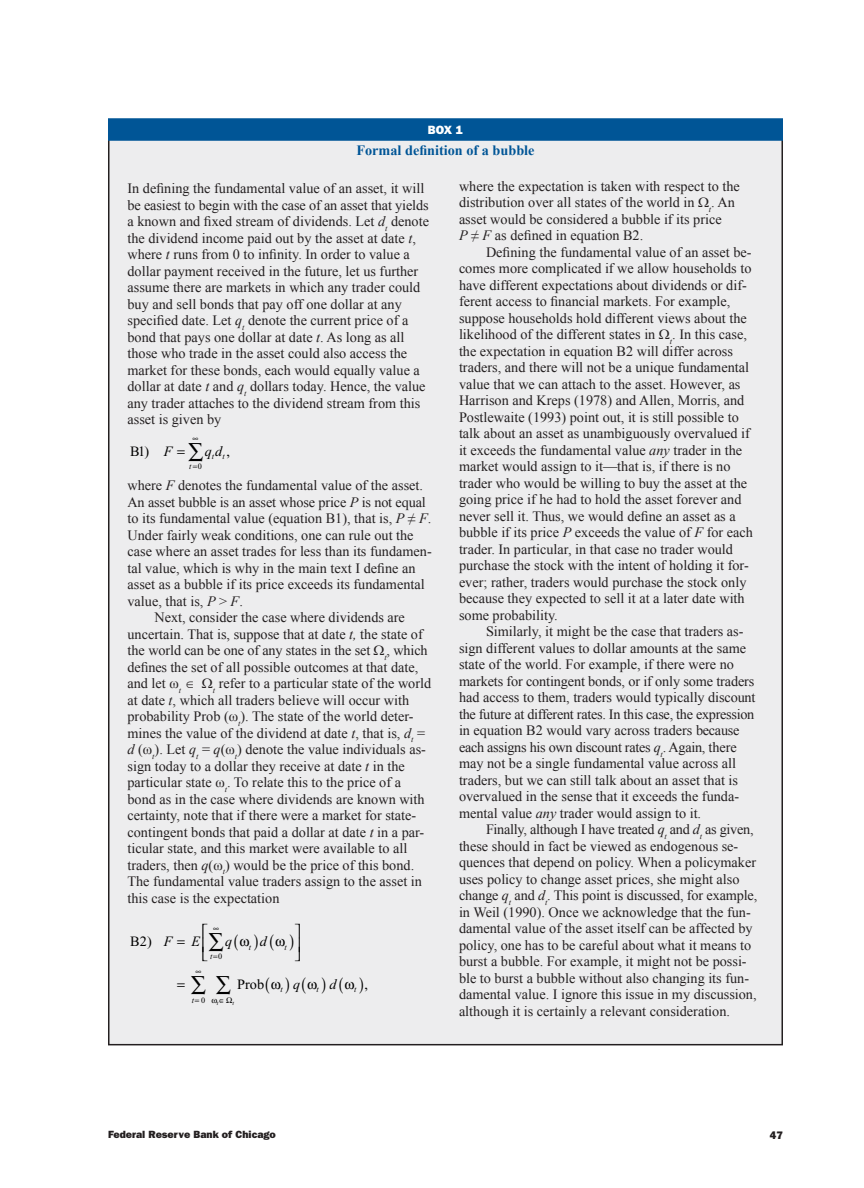
<style>
.page{position:relative;width:864px;height:1188px;background:#fff}
.page>*{position:absolute;margin:0;border:0;box-sizing:border-box;transform-origin:0 0}
.t1{font:21.3px/42.6px "Symbol";color:#000;text-align:center}
.t2{font:14.25px/16.5px "Times New Roman";color:#231f20}
.t3{font:700 14.25px "Times New Roman";color:#005596}
.t4{font:14.25px "Times New Roman";color:#000}
.t5{font:italic 14.25px "Times New Roman";color:#000}
.t6{font:800 12px "Franklin Gothic";color:#fff}
.t7{font:800 10.95px "Franklin Gothic";color:#231f20}
.t8{font:800 10.5px "Franklin Gothic";color:#231f20}
.t9{font:italic 8.25px "Times New Roman";color:#000}
.t10{font:8.25px "Times New Roman";color:#000}
.t11{font:italic 6px "Times New Roman";color:#000}
.s1{font-style:italic}
.s2{font-style:normal}
</style>
<div class="page">
<div style="left:109px;top:122px;width:673px;height:923px;background:#ededee"></div>
<div style="left:109px;top:119px;width:673px;height:21px;background:#005596"></div>
<div style="left:108px;top:118px;width:675px;height:23px;border:2px solid #005596"></div>
<p class="t6" style="left:428px;top:123px;width:37px">BOX 1</p>
<p class="t3" style="left:356px;top:140px;width:180px">Formal definition of a bubble</p>
<p class="t2" style="left:128px;top:180px;width:303px">In defining the fundamental value of an asset, it will be easiest to begin with the case of an asset that yields a known and fixed stream of dividends. Let <span class="s1">d</span><sub>t</sub> denote the dividend income paid out by the asset at date <span class="s1">t</span>, where <span class="s1">t</span> runs from 0 to infinity. In order to value a dollar payment received in the future, let us further assume there are markets in which any trader could buy and sell bonds that pay off one dollar at any specified date. Let <span class="s1">q</span><sub>t</sub> denote the current price of a bond that pays one dollar at date <span class="s1">t</span>. As long as all those who trade in the asset could also access the market for these bonds, each would equally value a dollar at date <span class="s1">t</span> and <span class="s1">q</span><sub>t</sub> dollars today. Hence, the value any trader attaches to the dividend stream from this asset is given by</p>
<p class="t4" style="left:130px;top:443px;width:44px">B1) <span class="s1">F</span></p>
<p class="t10" style="left:198px;top:462px;width:6px">0</p>
<p class="t2" style="left:459px;top:178px;width:282px">where the expectation is taken with respect to the distribution over all states of the world in <sub>t</sub>. An asset would be considered a bubble if its price<br><span class="s1">P</span> ≠ <span class="s1">F</span> as defined in equation B2.</p>
<p class="t2" style="left:459px;top:244px;width:295px;text-indent:27px">Defining the fundamental value of an asset be&shy;comes more complicated if we allow households to have different expectations about dividends or dif&shy;ferent access to financial markets. For example, suppose households hold different views about the likelihood of the different states in <sub>t</sub>. In this case, the expectation in equation B2 will differ across traders, and there will not be a unique fundamental value that we can attach to the asset. However, as Harrison and Kreps (1978) and Allen, Morris, and Postlewaite (1993) point out, it is still possible to talk about an asset as unambiguously overvalued if it exceeds the fundamental value <span class="s1">any</span> trader in the market would assign to it—that is, if there is no trader who would be willing to buy the asset at the going price if he had to hold the asset forever and never sell it. Thus, we would define an asset as a bubble if its price <span class="s1">P</span> exceeds the value of <span class="s1">F</span> for each trader. In particular, in that case no trader would purchase the stock with the intent of holding it for&shy;ever; rather, traders would purchase the stock only because they expected to sell it at a later date with some probability.</p>
<p class="t2" style="left:459px;top:623px;width:298px;text-indent:27px">Similarly, it might be the case that traders as&shy;sign different values to dollar amounts at the same state of the world. For example, if there were no markets for contingent bonds, or if only some traders had access to them, traders would typically discount the future at different rates. In this case, the expression in equation B2 would vary across traders because each assigns his own discount rates <span class="s1">q</span><sub>t</sub>. Again, there may not be a single fundamental value across all traders, but we can still talk about an asset that is overvalued in the sense that it exceeds the funda&shy;mental value <span class="s1">any</span> trader would assign to it.</p>
<p class="t2" style="left:459px;top:821px;width:300px;text-indent:27px">Finally, although I have treated <span class="s1">q</span><sub>t</sub> and <span class="s1">d</span><sub>t</sub> as given, these should in fact be viewed as endogenous se&shy;quences that depend on policy. When a policymaker uses policy to change asset prices, she might also change <span class="s1">q</span><sub>t</sub> and <span class="s1">d</span><sub>t</sub>. This point is discussed, for example, in Weil (1990). Once we acknowledge that the fun&shy;damental value of the asset itself can be affected by policy, one has to be careful about what it means to burst a bubble. For example, it might not be possi&shy;ble to burst a bubble without also changing its fun&shy;damental value. I ignore this issue in my discussion, although it is certainly a relevant consideration.</p>
<p class="t5" style="left:205px;top:443px;width:27px">qd<span class="s2">,</span></p>
<p class="t9" style="left:212px;top:452px;width:15px">t t</p>
<p class="t9" style="left:189px;top:462px;width:4px">t</p>
<p class="t2" style="left:128px;top:477px;width:297px">where <span class="s1">F</span> denotes the fundamental value of the asset.</p>
<p class="t2" style="left:128px;top:493px;width:300px">An asset bubble is an asset whose price <span class="s1">P</span> is not equal</p>
<p class="t2" style="left:128px;top:510px;width:305px">to its fundamental value (equation B1), that is, <span class="s1">P</span> ≠ <span class="s1">F</span>.</p>
<p class="t2" style="left:128px;top:526px;width:288px">Under fairly weak conditions, one can rule out the</p>
<p class="t2" style="left:128px;top:543px;width:306px">case where an asset trades for less than its fundamen-</p>
<p class="t2" style="left:128px;top:559px;width:290px">tal value, which is why in the main text I define an</p>
<p class="t2" style="left:128px;top:576px;width:299px">asset as a bubble if its price exceeds its fundamental</p>
<p class="t2" style="left:128px;top:592px;width:117px">value, that is, <span class="s1">P</span> &gt; <span class="s1">F</span>.</p>
<p class="t2" style="left:154px;top:609px;width:252px">Next, consider the case where dividends are</p>
<p class="t2" style="left:128px;top:625px;width:297px">uncertain. That is, suppose that at date <span class="s1">t,</span> the state of</p>
<p class="t2" style="left:128px;top:642px;width:302px">the world can be one of any states in the set <sub>t</sub>, which</p>
<p class="t2" style="left:128px;top:658px;width:292px">defines the set of all possible outcomes at that date,</p>
<p class="t2" style="left:128px;top:675px;width:69px">and let ω<sub>t</sub> ∈</p>
<p class="t2" style="left:128px;top:675px;width:305px;text-indent:85px"><sub>t</sub> refer to a particular state of the world at date <span class="s1">t</span>, which all traders believe will occur with probability Prob (ω<sub>t</sub>). The state of the world deter&shy;mines the value of the dividend at date <span class="s1">t</span>, that is, <span class="s1">d</span><sub>t</sub> = <span class="s1">d</span> (ω<sub>t</sub>). Let <span class="s1">q</span><sub>t</sub> = <span class="s1">q</span>(ω<sub>t</sub>) denote the value individuals as&shy;sign today to a dollar they receive at date <span class="s1">t</span> in the particular state ω<sub>t</sub>. To relate this to the price of a bond as in the case where dividends are known with certainty, note that if there were a market for state&shy;contingent bonds that paid a dollar at date <span class="s1">t</span> in a par&shy;ticular state, and this market were available to all traders, then <span class="s1">q</span>(ω<sub>t</sub>) would be the price of this bond.<br>The fundamental value traders assign to the asset in this case is the expectation</p>
<p class="t4" style="left:130px;top:933px;width:23px">B2)</p>
<p class="t4" style="left:237px;top:976px;width:28px">Prob</p>
<h1 class="t1" style="left:191px;top:920px;width:42px">∑<br>∑ ∑</h1>
<p class="t5" style="left:164px;top:934px;width:10px">F</p>
<p class="t5" style="left:191px;top:934px;width:10px">E</p>
<p class="t5" style="left:225px;top:934px;width:9px">q</p>
<p class="t5" style="left:260px;top:934px;width:9px">d</p>
<p class="t9" style="left:249px;top:942px;width:4px">t</p>
<p class="t9" style="left:285px;top:942px;width:4px">t</p>
<p class="t10" style="left:218px;top:952px;width:6px">0</p>
<p class="t9" style="left:210px;top:952px;width:4px">t</p>
<p class="t5" style="left:293px;top:976px;width:9px">q</p>
<p class="t5" style="left:329px;top:976px;width:9px">d</p>
<p class="t4" style="left:365px;top:976px;width:5px">,</p>
<p class="t9" style="left:280px;top:985px;width:4px">t</p>
<p class="t9" style="left:317px;top:985px;width:4px">t</p>
<p class="t9" style="left:354px;top:985px;width:4px">t</p>
<p class="t10" style="left:201px;top:995px;width:6px">0</p>
<p class="t9" style="left:192px;top:995px;width:4px">t</p>
<p class="t11" style="left:217px;top:1000px;width:3px">t</p>
<p class="t11" style="left:233px;top:1000px;width:3px">t</p>
<p class="t8" style="left:108px;top:1128px;width:169px">Federal Reserve Bank of Chicago</p>
<p class="t7" style="left:770px;top:1128px;width:15px">47</p>
</div>
